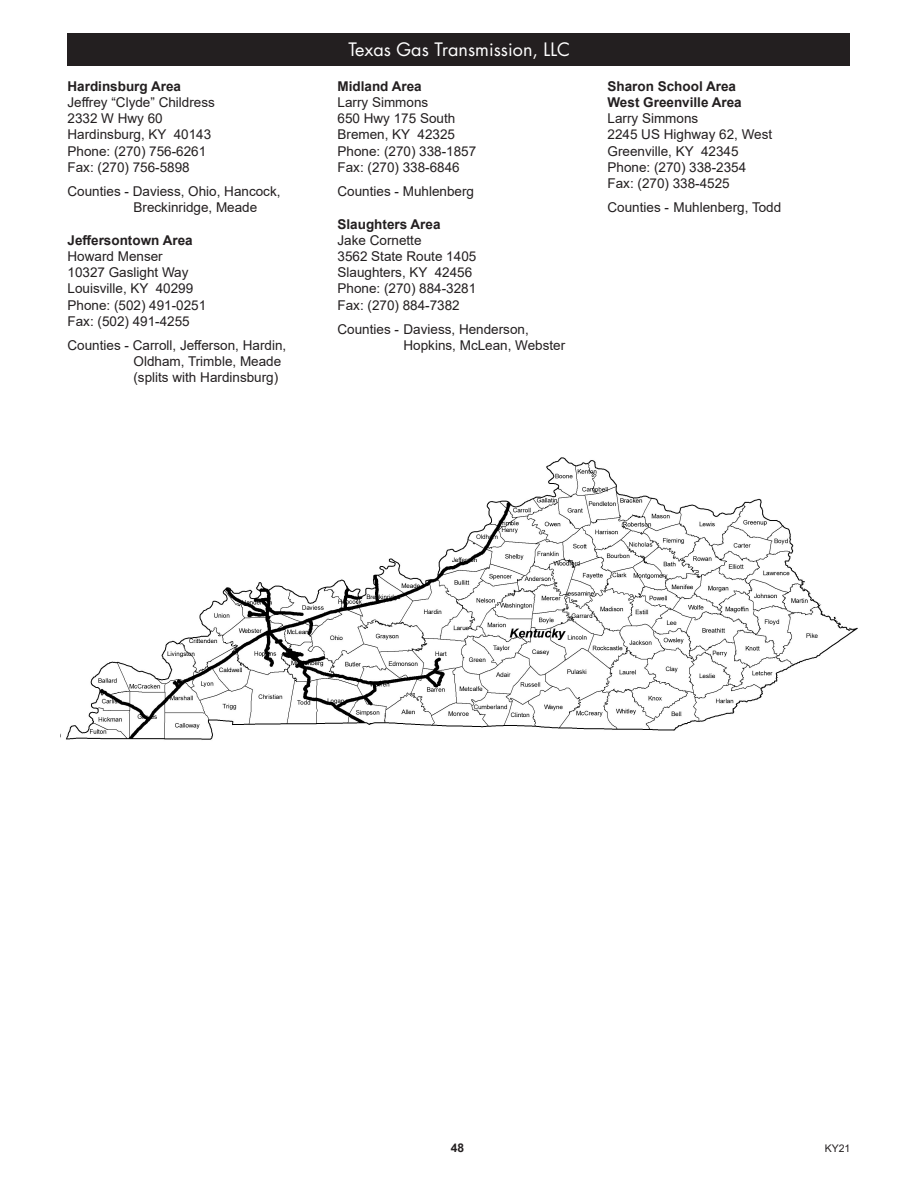
<style>
.page{position:relative;width:918px;height:1188px;background:#fff}
.page>*{position:absolute;margin:0;border:0;box-sizing:border-box;transform-origin:0 0}
.t1{font:18px "Futura";color:#fff}
.t2{font:13.5px/16.2px "Arial";color:#231f20}
.t3{font:700 13.5px "Arial";color:#231f20}
.t4{font:700 12px "Arial";color:#231f20}
.t5{font:10.5px "Arial";color:#231f20}
</style>
<div class="page">
<div style="left:68px;top:34px;width:782px;height:32px;background:#231f20"></div>
<img style="left:60px;top:457px;width:798px;height:283px">
<p class="t3" style="left:68px;top:77px;width:115px">Hardinsburg Area</p>
<p class="t2" style="left:68px;top:94px;width:149px">Jeffrey “Clyde” Childress</p>
<p class="t2" style="left:68px;top:110px;width:97px">2332 W Hwy 60</p>
<p class="t2" style="left:68px;top:127px;width:145px">Hardinsburg, KY 40143</p>
<p class="t2" style="left:68px;top:143px;width:140px">Phone: (270) 756-6261</p>
<p class="t2" style="left:68px;top:159px;width:124px">Fax: (270) 756-5898</p>
<p class="t2" style="left:134px;top:183px;width:149px;text-indent:-66px">Counties - Daviess, Ohio, Hancock,<br>Breckinridge, Meade</p>
<p class="t3" style="left:68px;top:230px;width:127px">Jeffersontown Area</p>
<p class="t2" style="left:68px;top:248px;width:97px">Howard Menser</p>
<p class="t2" style="left:68px;top:264px;width:123px">10327 Gaslight Way</p>
<p class="t2" style="left:68px;top:280px;width:127px">Louisville, KY 40299</p>
<p class="t2" style="left:68px;top:297px;width:140px">Phone: (502) 491-0251</p>
<p class="t2" style="left:68px;top:313px;width:124px">Fax: (502) 491-4255</p>
<p class="t2" style="left:134px;top:337px;width:154px;text-indent:-66px">Counties - Carroll, Jefferson, Hardin,<br>Oldham, Trimble, Meade (splits with Hardinsburg)</p>
<p class="t1" style="left:348px;top:38px;width:223px">Texas Gas Transmission, LLC</p>
<p class="t3" style="left:338px;top:77px;width:86px">Midland Area</p>
<p class="t2" style="left:338px;top:94px;width:92px">Larry Simmons</p>
<p class="t2" style="left:338px;top:110px;width:119px">650 Hwy 175 South</p>
<p class="t2" style="left:338px;top:127px;width:119px">Bremen, KY 42325</p>
<p class="t2" style="left:338px;top:143px;width:140px">Phone: (270) 338-1857</p>
<p class="t2" style="left:338px;top:159px;width:124px">Fax: (270) 338-6846</p>
<p class="t2" style="left:338px;top:183px;width:138px">Counties - Muhlenberg</p>
<p class="t3" style="left:338px;top:214px;width:105px">Slaughters Area</p>
<p class="t2" style="left:338px;top:232px;width:86px">Jake Cornette</p>
<p class="t2" style="left:338px;top:248px;width:140px">3562 State Route 1405</p>
<p class="t2" style="left:338px;top:264px;width:136px">Slaughters, KY 42456</p>
<p class="t2" style="left:338px;top:280px;width:140px">Phone: (270) 884-3281</p>
<p class="t2" style="left:338px;top:297px;width:124px">Fax: (270) 884-7382</p>
<p class="t2" style="left:404px;top:321px;width:163px;text-indent:-66px">Counties - Daviess, Henderson,<br>Hopkins, McLean, Webster</p>
<p class="t3" style="left:608px;top:77px;width:130px">Sharon School Area</p>
<p class="t3" style="left:608px;top:93px;width:136px">West Greenville Area</p>
<p class="t2" style="left:608px;top:110px;width:92px">Larry Simmons</p>
<p class="t2" style="left:608px;top:127px;width:166px">2245 US Highway 62, West</p>
<p class="t2" style="left:608px;top:143px;width:133px">Greenville, KY 42345</p>
<p class="t2" style="left:608px;top:159px;width:140px">Phone: (270) 338-2354</p>
<p class="t2" style="left:608px;top:175px;width:124px">Fax: (270) 338-4525</p>
<p class="t2" style="left:608px;top:199px;width:175px">Counties - Muhlenberg, Todd</p>
<p class="t4" style="left:451px;top:1139px;width:15px">48</p>
<p class="t5" style="left:825px;top:1141px;width:27px">KY21</p>
</div>
